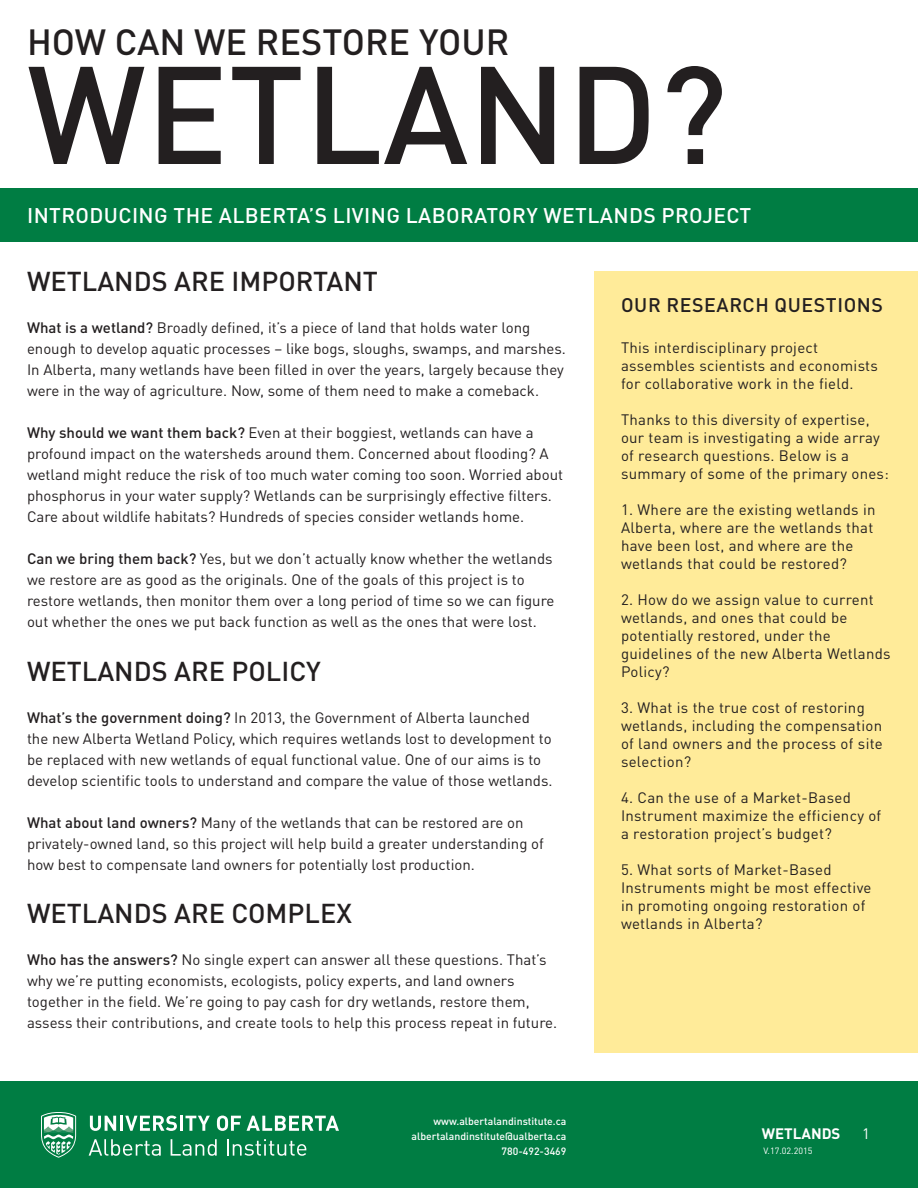
<style>
.page{position:relative;width:918px;height:1188px;background:#fff}
.page>*{position:absolute;margin:0;border:0;box-sizing:border-box;transform-origin:0 0}
.t1{font:500 136.5px "DIN Pro";color:#231f20}
.t2{font:500 36px "DIN Pro";color:#231f20}
.t3{font:500 27px "DIN Pro";color:#231f20}
.t4{font:500 21px "DIN Pro";letter-spacing:.02em;color:#fff}
.t5{font:500 19.5px "DIN Pro";letter-spacing:.03em;color:#231f20}
.t6{font:15px/21px "DIN Pro";color:#231f20}
.t7{font:15px/18px "DIN Pro";letter-spacing:.02em;color:#231f20}
.t8{font:700 15px "DIN Pro";color:#fff}
.t9{font:15px "DIN Pro";color:#fff}
.t10{font:500 10.5px/15px "DIN Pro";color:#fff;text-align:right}
.t11{font:9px "DIN Pro";color:#fff}
.s1{font-weight:500}
</style>
<div class="page">
<div style="left:0;top:1082px;width:918px;height:106px;background:#007d43"></div>
<svg style="left:41px;top:1112px;width:35px;height:45px"></svg>
<svg style="left:90px;top:1116px;width:26px;height:15px"></svg>
<hr style="left:120px;top:1116px;width:3px;height:15px;background:#fff">
<svg style="left:125px;top:1116px;width:52px;height:15px"></svg>
<hr style="left:180px;top:1116px;width:3px;height:15px;background:#fff">
<svg style="left:186px;top:1116px;width:24px;height:15px"></svg>
<svg style="left:217px;top:1116px;width:24px;height:15px"></svg>
<svg style="left:247px;top:1116px;width:92px;height:15px"></svg>
<svg style="left:89px;top:1139px;width:72px;height:17px"></svg>
<svg style="left:171px;top:1139px;width:46px;height:17px"></svg>
<svg style="left:227px;top:1139px;width:79px;height:17px"></svg>
<div style="left:0;top:188px;width:918px;height:54px;background:#007d43"></div>
<div style="left:595px;top:271px;width:323px;height:781px;background:#ffeb99"></div>
<h2 class="t2" style="left:27px;top:12px;width:484px">HOW CAN WE RESTORE YOUR</h2>
<h1 class="t1" style="left:27px;top:4px;width:702px">WETLAND?</h1>
<h3 class="t4" style="left:27px;top:199px;width:726px">INTRODUCING THE ALBERTA’S LIVING LABORATORY WETLANDS PROJECT</h3>
<h3 class="t3" style="left:27px;top:260px;width:353px">WETLANDS ARE IMPORTANT</h3>
<p class="t6" style="left:27px;top:316px;width:540px"><span class="s1">What is a wetland?</span> Broadly defined, it’s a piece of land that holds water long enough to develop aquatic processes – like bogs, sloughs, swamps, and marshes.<br>In Alberta, many wetlands have been filled in over the years, largely because they were in the way of agriculture. Now, some of them need to make a comeback.</p>
<p class="t6" style="left:27px;top:421px;width:538px"><span class="s1">Why should we want them back?</span> Even at their boggiest, wetlands can have a profound impact on the watersheds around them. Concerned about flooding? A wetland might reduce the risk of too much water coming too soon. Worried about phosphorus in your water supply? Wetlands can be surprisingly effective filters.<br>Care about wildlife habitats? Hundreds of species consider wetlands home.</p>
<p class="t6" style="left:27px;top:547px;width:529px"><span class="s1">Can we bring them back?</span> Yes, but we don’t actually know whether the wetlands we restore are as good as the originals. One of the goals of this project is to restore wetlands, then monitor them over a long period of time so we can figure out whether the ones we put back function as well as the ones that were lost.</p>
<h3 class="t3" style="left:27px;top:649px;width:295px">WETLANDS ARE POLICY</h3>
<p class="t6" style="left:27px;top:705px;width:527px"><span class="s1">What’s the government doing?</span> In 2013, the Government of Alberta launched the new Alberta Wetland Policy, which requires wetlands lost to development to be replaced with new wetlands of equal functional value. One of our aims is to develop scientific tools to understand and compare the value of those wetlands.</p>
<p class="t6" style="left:27px;top:810px;width:518px"><span class="s1">What about land owners?</span> Many of the wetlands that can be restored are on privately-owned land, so this project will help build a greater understanding of how best to compensate land owners for potentially lost production.</p>
<h3 class="t3" style="left:27px;top:892px;width:326px">WETLANDS ARE COMPLEX</h3>
<p class="t6" style="left:27px;top:948px;width:532px"><span class="s1">Who has the answers?</span> No single expert can answer all these questions. That’s why we’re putting economists, ecologists, policy experts, and land owners together in the field. We’re going to pay cash for dry wetlands, restore them, assess their contributions, and create tools to help this process repeat in future.</p>
<h3 class="t5" style="left:621px;top:289px;width:264px">OUR RESEARCH QUESTIONS</h3>
<p class="t7" style="left:621px;top:337px;width:258px">This interdisciplinary project assembles scientists and economists for collaborative work in the field.</p>
<p class="t7" style="left:621px;top:409px;width:269px">Thanks to this diversity of expertise, our team is investigating a wide array of research questions. Below is a summary of some of the primary ones:</p>
<p class="t7" style="left:621px;top:499px;width:256px">1. Where are the existing wetlands in Alberta, where are the wetlands that have been lost, and where are the wetlands that could be restored?</p>
<p class="t7" style="left:621px;top:589px;width:271px">2. How do we assign value to current wetlands, and ones that could be potentially restored, under the guidelines of the new Alberta Wetlands<br>Policy?</p>
<p class="t7" style="left:621px;top:697px;width:263px">3. What is the true cost of restoring wetlands, including the compensation of land owners and the process of site selection?</p>
<p class="t7" style="left:621px;top:787px;width:262px">4. Can the use of a Market-Based<br>Instrument maximize the efficiency of a restoration project’s budget?</p>
<p class="t7" style="left:621px;top:859px;width:252px">5. What sorts of Market-Based<br>Instruments might be most effective in promoting ongoing restoration of wetlands in Alberta?</p>
<p class="t10" style="left:412px;top:1113px;width:156px">www.albertalandinstitute.ca albertalandinstitute@ualberta.ca<br>780-492-3469</p>
<p class="t8" style="left:762px;top:1121px;width:80px">WETLANDS</p>
<p class="t11" style="left:763px;top:1143px;width:51px">V.17.02.2015</p>
<p class="t9" style="left:862px;top:1121px;width:9px">1</p>
</div>
